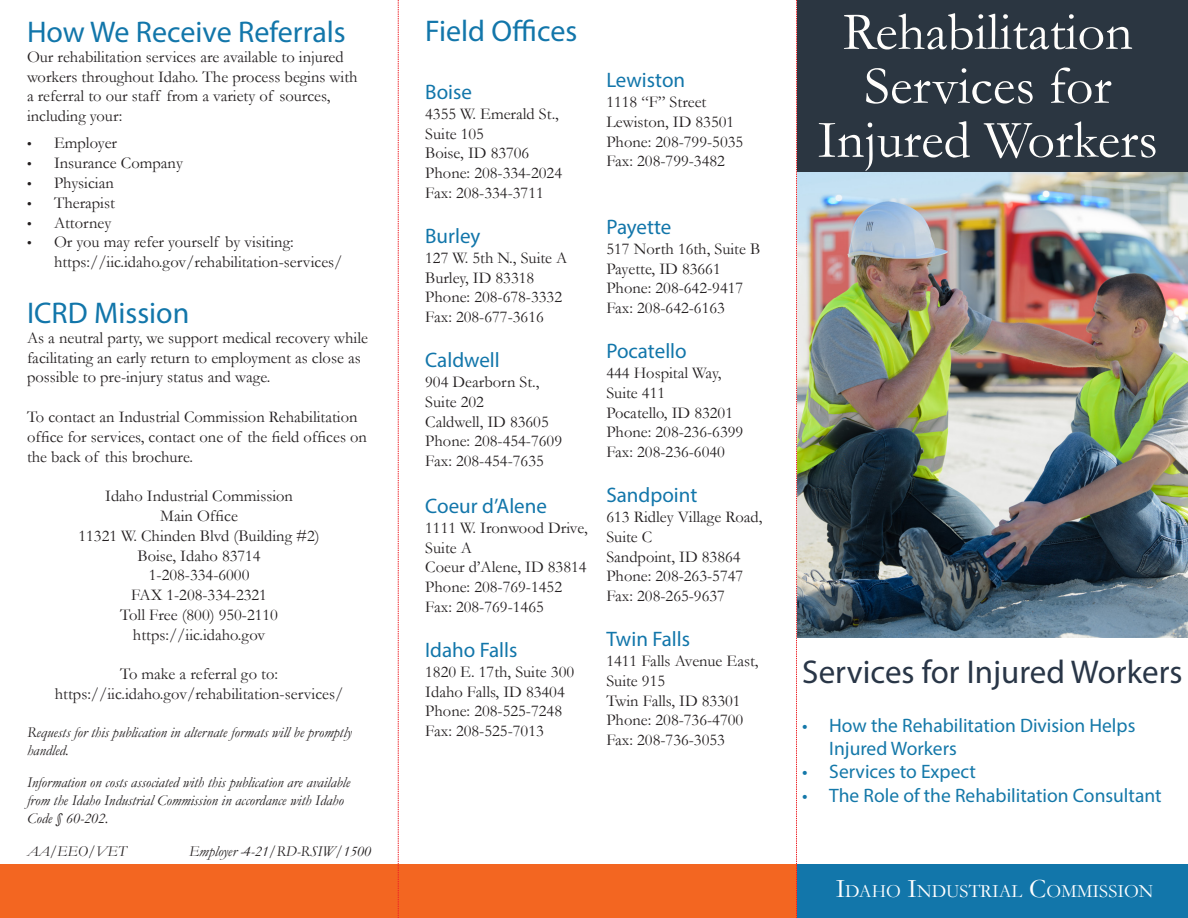
<style>
.page{position:relative;width:1188px;height:918px;background:#fff}
.page>*{position:absolute;margin:0;border:0;box-sizing:border-box;transform-origin:0 0}
.t1{font:54px/54px "Garamond";color:#fffefc;text-align:center}
.t2{font:33px "Myriad Pro";color:#293647}
.t3{font:30px "Myriad Pro";color:#1276aa}
.t4{font:21px "Myriad Pro";color:#1276aa}
.t5{font:19.5px/23.4px "Myriad Pro";color:#1478a9}
.t6{font:18.9px "Garamond";color:#fff}
.t7{font:16.5px/19.8px "Garamond";color:#231f20}
.t8{font:italic 15px/18px "Garamond";color:#231f20}
.s1{font-family:"Myriad Pro"}
.s2{font-size:27px}
</style>
<div class="page">
<div style="left:797px;top:0;width:391px;height:172px;background:#2b3641"></div>
<div style="left:796px;top:864px;width:392px;height:54px;background:#1276aa"></div>
<div style="left:0;top:864px;width:796px;height:54px;background:#f36621"></div>
<img style="left:797px;top:172px;width:391px;height:465px">
<svg style="left:398px;top:0;width:1px;height:918px"></svg>
<svg style="left:796px;top:0;width:1px;height:918px"></svg>
<p class="t3" style="left:27px;top:13px;width:320px">How We Receive Referrals</p>
<p class="t7" style="left:27px;top:46px;width:332px">Our rehabilitation services are available to injured workers throughout Idaho. The process begins with a referral to our staff from a variety of sources, including your:</p>
<p class="t7" style="left:27px;top:133px;width:92px"><span class="s1">•</span> Employer</p>
<p class="t7" style="left:27px;top:153px;width:157px"><span class="s1">•</span> Insurance Company</p>
<p class="t7" style="left:27px;top:173px;width:88px"><span class="s1">•</span> Physician</p>
<p class="t7" style="left:27px;top:192px;width:89px"><span class="s1">•</span> Therapist</p>
<p class="t7" style="left:27px;top:212px;width:86px"><span class="s1">•</span> Attorney</p>
<p class="t7" style="left:54px;top:232px;width:290px;text-indent:-27px"><span class="s1">•</span> Or you may refer yourself by visiting: https://iic.idaho.gov/rehabilitation-services/</p>
<p class="t3" style="left:27px;top:294px;width:164px">ICRD Mission</p>
<p class="t7" style="left:27px;top:327px;width:343px">As a neutral party, we support medical recovery while facilitating an early return to employment as close as possible to pre-injury status and wage.</p>
<p class="t7" style="left:27px;top:407px;width:341px">To contact an Industrial Commission Rehabilitation office for services, contact one of the field offices on the back of this brochure.</p>
<p class="t7" style="left:105px;top:486px;width:189px">Idaho Industrial Commission</p>
<p class="t7" style="left:160px;top:506px;width:79px">Main Office</p>
<p class="t7" style="left:79px;top:525px;width:243px">11321 W. Chinden Blvd (Building #2)</p>
<p class="t7" style="left:138px;top:545px;width:125px">Boise, Idaho 83714</p>
<p class="t7" style="left:149px;top:565px;width:102px">1-208-334-6000</p>
<p class="t7" style="left:131px;top:585px;width:137px">FAX 1-208-334-2321</p>
<p class="t7" style="left:120px;top:605px;width:159px">Toll Free (800) 950-2110</p>
<p class="t7" style="left:133px;top:624px;width:134px">https://iic.idaho.gov</p>
<p class="t7" style="left:120px;top:664px;width:159px">To make a referral go to:</p>
<p class="t7" style="left:55px;top:684px;width:290px">https://iic.idaho.gov/rehabilitation-services/</p>
<p class="t8" style="left:27px;top:723px;width:326px">Requests for this publication in alternate formats will be promptly handled.</p>
<p class="t8" style="left:27px;top:773px;width:325px">Information on costs associated with this publication are available from the Idaho Industrial Commission in accordance with Idaho<br>Code § 60-202.</p>
<p class="t8" style="left:27px;top:842px;width:101px">AA/EEO/VET</p>
<p class="t8" style="left:189px;top:842px;width:184px">Employer -4-21/RD-RSIW/1500</p>
<p class="t3" style="left:425px;top:13px;width:154px">Field Offices</p>
<p class="t4" style="left:425px;top:79px;width:48px">Boise</p>
<p class="t7" style="left:425px;top:103px;width:135px">4355 W. Emerald St.,<br>Suite 105</p>
<p class="t7" style="left:425px;top:143px;width:106px">Boise, ID 83706</p>
<p class="t7" style="left:425px;top:163px;width:138px">Phone: 208-334-2024<br>Fax: 208-334-3711</p>
<p class="t4" style="left:425px;top:223px;width:57px">Burley</p>
<p class="t7" style="left:425px;top:247px;width:144px">127 W. 5th N., Suite A<br>Burley, ID 83318<br>Phone: 208-678-3332<br>Fax: 208-677-3616</p>
<p class="t4" style="left:425px;top:347px;width:76px">Caldwell</p>
<p class="t7" style="left:425px;top:372px;width:116px">904 Dearborn St.,</p>
<p class="t7" style="left:425px;top:391px;width:125px">Suite 202<br>Caldwell, ID 83605</p>
<p class="t7" style="left:425px;top:431px;width:138px">Phone: 208-454-7609</p>
<p class="t7" style="left:425px;top:451px;width:120px">Fax: 208-454-7635</p>
<p class="t4" style="left:425px;top:493px;width:123px">Coeur d’Alene</p>
<p class="t7" style="left:425px;top:517px;width:164px">1111 W. Ironwood Drive,<br>Suite A<br>Coeur d’Alene, ID 83814<br>Phone: 208-769-1452<br>Fax: 208-769-1465</p>
<p class="t4" style="left:425px;top:637px;width:94px">Idaho Falls</p>
<p class="t7" style="left:425px;top:661px;width:150px">1820 E. 17th, Suite 300<br>Idaho Falls, ID 83404<br>Phone: 208-525-7248<br>Fax: 208-525-7013</p>
<p class="t4" style="left:606px;top:67px;width:80px">Lewiston</p>
<p class="t7" style="left:606px;top:91px;width:138px">1118 “F” Street<br>Lewiston, ID 83501<br>Phone: 208-799-5035<br>Fax: 208-799-3482</p>
<p class="t4" style="left:606px;top:214px;width:67px">Payette</p>
<p class="t7" style="left:606px;top:238px;width:155px">517 North 16th, Suite B<br>Payette, ID 83661<br>Phone: 208-642-9417<br>Fax: 208-642-6163</p>
<p class="t4" style="left:606px;top:338px;width:82px">Pocatello</p>
<p class="t7" style="left:606px;top:362px;width:116px">444 Hospital Way,</p>
<p class="t7" style="left:606px;top:382px;width:60px">Suite 411</p>
<p class="t7" style="left:606px;top:402px;width:138px">Pocatello, ID 83201<br>Phone: 208-236-6399<br>Fax: 208-236-6040</p>
<p class="t4" style="left:606px;top:482px;width:92px">Sandpoint</p>
<p class="t7" style="left:606px;top:506px;width:158px">613 Ridley Village Road,<br>Suite C</p>
<p class="t7" style="left:606px;top:546px;width:138px">Sandpoint, ID 83864<br>Phone: 208-263-5747<br>Fax: 208-265-9637</p>
<p class="t4" style="left:606px;top:626px;width:85px">Twin Falls</p>
<p class="t7" style="left:606px;top:650px;width:154px">1411 Falls Avenue East,<br>Suite 915<br>Twin Falls, ID 83301<br>Phone: 208-736-4700<br>Fax: 208-736-3053</p>
<p class="t1" style="left:843px;top:3px;width:291px">Rehabilitation<br>Services for</p>
<p class="t1" style="left:818px;top:111px;width:342px">Injured Workers</p>
<p class="t2" style="left:802px;top:652px;width:382px">Services for Injured Workers</p>
<p class="t5" style="left:829px;top:713px;width:308px;text-indent:-27px">• How the Rehabilitation Division Helps<br>Injured Workers</p>
<p class="t5" style="left:802px;top:760px;width:175px">• Services to Expect</p>
<p class="t5" style="left:802px;top:783px;width:361px">• The Role of the Rehabilitation Consultant</p>
<p class="t6" style="left:836px;top:879px;width:319px"><span class="s2">I</span>DAHO <span class="s2">I</span>NDUSTRIAL <span class="s2">C</span>OMMISSION</p>
</div>
